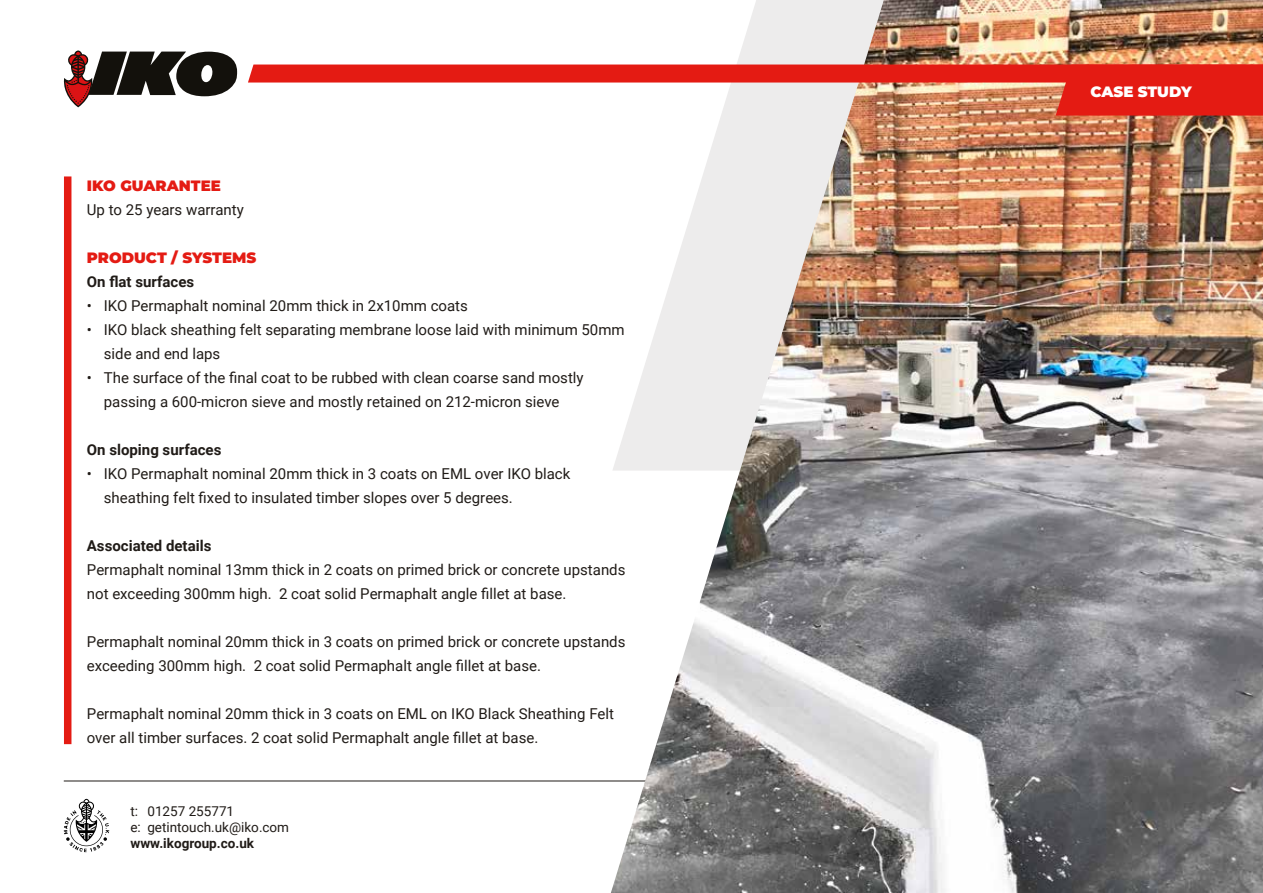
<style>
.page{position:relative;width:1263px;height:893px;background:#fff}
.page>*{position:absolute;margin:0;border:0;box-sizing:border-box;transform-origin:0 0}
.t1{font:15px/24px "Roboto";color:#201b17}
.t2{font:700 15px "Roboto";color:#201b17}
.t3{font:900 15px "Montserrat";color:#e41b13}
.t4{font:900 15px "Montserrat";letter-spacing:-.01em;color:#fff}
.t5{font:13.5px/16.2px "Roboto";color:#201b17}
.t6{font:700 13.5px "Roboto";color:#201b17}
</style>
<div class="page">
<hr style="left:64px;top:781px;width:1135px;height:1px;background:#201b17">
<img style="left:611px;top:0;width:652px;height:893px">
<svg style="left:64px;top:50px;width:173px;height:57px"></svg>
<svg style="left:248px;top:65px;width:1015px;height:51px"></svg>
<svg style="left:64px;top:799px;width:45px;height:53px"></svg>
<div style="left:64px;top:176px;width:7px;height:568px;background:#e41b13"></div>
<p class="t3" style="left:87px;top:174px;width:136px">IKO GUARANTEE</p>
<p class="t1" style="left:87px;top:197px;width:158px">Up to 25 years warranty</p>
<p class="t3" style="left:87px;top:246px;width:171px">PRODUCT / SYSTEMS</p>
<p class="t2" style="left:87px;top:271px;width:109px">On flat surfaces</p>
<p class="t1" style="left:87px;top:293px;width:382px">• IKO Permaphalt nominal 20mm thick in 2x10mm coats</p>
<p class="t1" style="left:104px;top:317px;width:522px;text-indent:-17px">• IKO black sheathing felt separating membrane loose laid with minimum 50mm side and end laps</p>
<p class="t1" style="left:87px;top:365px;width:498px;text-align:center">• The surface of the final coat to be rubbed with clean coarse sand mostly passing a 600-micron sieve and mostly retained on 212-micron sieve</p>
<p class="t2" style="left:87px;top:439px;width:136px">On sloping surfaces</p>
<p class="t1" style="left:104px;top:461px;width:468px;text-indent:-17px">• IKO Permaphalt nominal 20mm thick in 3 coats on EML over IKO black sheathing felt fixed to insulated timber slopes over 5 degrees.</p>
<p class="t2" style="left:87px;top:535px;width:126px">Associated details</p>
<p class="t1" style="left:87px;top:557px;width:540px">Permaphalt nominal 13mm thick in 2 coats on primed brick or concrete upstands not exceeding 300mm high. 2 coat solid Permaphalt angle fillet at base.</p>
<p class="t1" style="left:87px;top:629px;width:540px">Permaphalt nominal 20mm thick in 3 coats on primed brick or concrete upstands exceeding 300mm high. 2 coat solid Permaphalt angle fillet at base.</p>
<p class="t1" style="left:87px;top:701px;width:529px">Permaphalt nominal 20mm thick in 3 coats on EML on IKO Black Sheathing Felt over all timber surfaces. 2 coat solid Permaphalt angle fillet at base.</p>
<p class="t5" style="left:130px;top:802px;width:160px">t: 01257 255771<br>e: getintouch.uk@iko.com</p>
<p class="t6" style="left:130px;top:834px;width:125px">www.ikogroup.co.uk</p>
<p class="t4" style="left:1090px;top:80px;width:103px">CASE STUDY</p>
</div>
